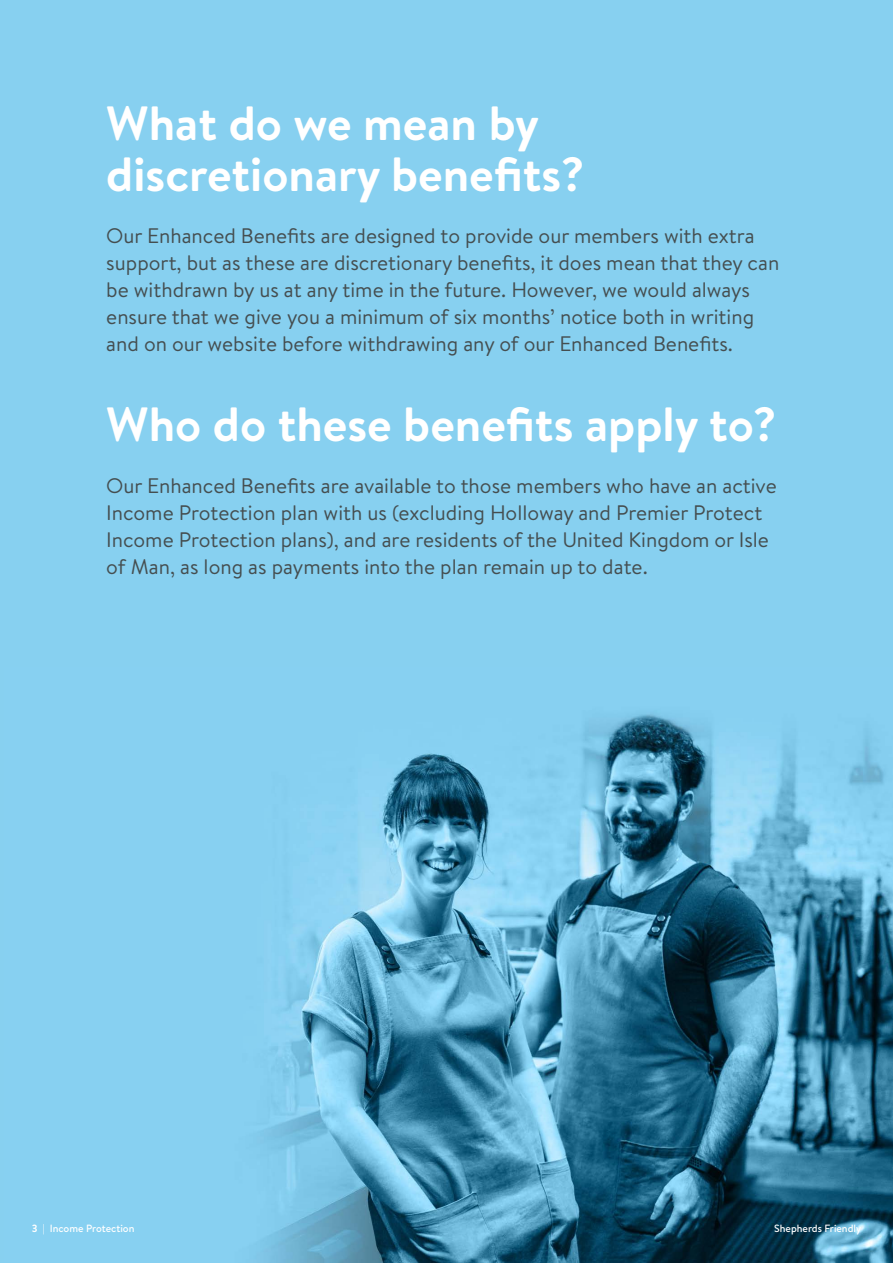
<style>
.page{position:relative;width:893px;height:1263px;background:#87d0f0}
.page>*{position:absolute;margin:0;border:0;box-sizing:border-box;transform-origin:0 0}
.t1{font:700 48px/51px "Brandon Text";color:#fff}
.t2{font:21px/27px "Brandon Text";color:#454e50}
.t3{font:500 10.5px "Brandon Text";color:#fff}
.s1{font-weight:700}
</style>
<div class="page">
<img style="left:262px;top:714px;width:631px;height:549px">
<h1 class="t1" style="left:106px;top:97px;width:480px">What do we mean by discretionary benefits?</h1>
<p class="t2" style="left:106px;top:222px;width:674px">Our Enhanced Benefits are designed to provide our members with extra support, but as these are discretionary benefits, it does mean that they can be withdrawn by us at any time in the future. However, we would always ensure that we give you a minimum of six months’ notice both in writing and on our website before withdrawing any of our Enhanced Benefits.</p>
<h1 class="t1" style="left:106px;top:397px;width:672px">Who do these benefits apply to?</h1>
<p class="t2" style="left:106px;top:472px;width:672px">Our Enhanced Benefits are available to those members who have an active Income Protection plan with us (excluding Holloway and Premier Protect Income Protection plans), and are residents of the United Kingdom or Isle of Man, as long as payments into the plan remain up to date.</p>
<p class="t3" style="left:32px;top:1221px;width:104px"><span class="s1">3</span> | Income Protection</p>
<p class="t3" style="left:774px;top:1221px;width:89px">Shepherds Friendly</p>
</div>
